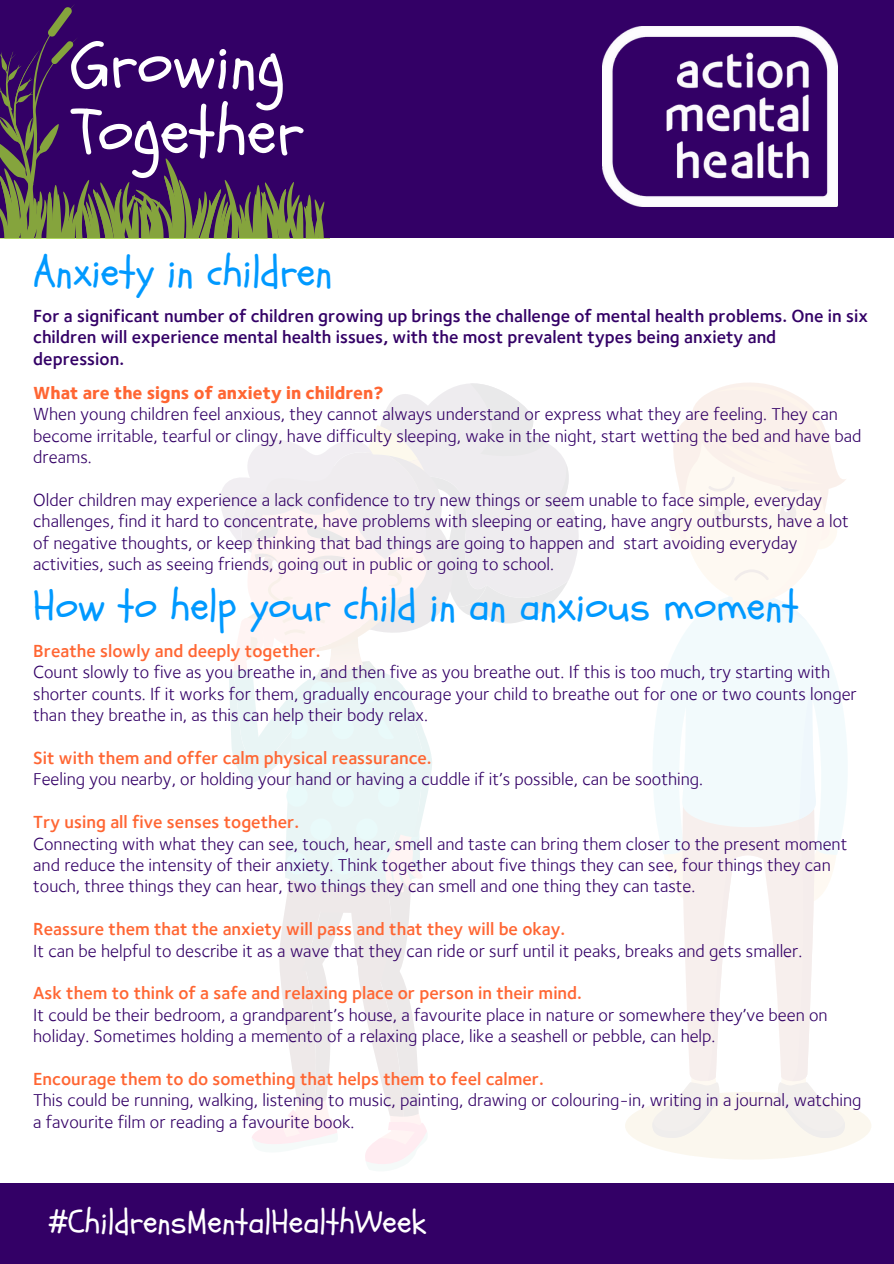
<style>
.page{position:relative;width:894px;height:1264px;background:#fff}
.page>*{position:absolute;margin:0;border:0;box-sizing:border-box;transform-origin:0 0}
.t1{font:66.3px "Schoolbell";color:#fff}
.t2{font:42px "Schoolbell";color:#09f}
.t3{font:33px "Schoolbell";color:#fff}
.t4{font:18px/21.5px "Foundry Sterling";color:#306}
.t5{font:600 18px "Foundry Sterling";color:#f63}
.t6{font:600 18px/21.5px "Foundry Sterling";color:#306}
.t7{font:800 18px "Foundry Sterling";color:#f63}
</style>
<div class="page">
<div style="left:0;top:0;width:893px;height:238px;background:#306"></div>
<div style="left:0;top:1183px;width:893px;height:80px;background:#306"></div>
<img style="left:602px;top:26px;width:234px;height:181px">
<hr style="left:0;top:238px;width:330px;height:1px;background:#9c3">
<svg style="left:0;top:5px;width:324px;height:234px"></svg>
<div style="left:624px;top:1091px;width:247px;height:68px;background:#fbf7ee;border-radius:50%"></div>
<svg style="left:644px;top:383px;width:211px;height:754px"></svg>
<svg style="left:572px;top:508px;width:7px;height:63px"></svg>
<svg style="left:220px;top:383px;width:352px;height:781px"></svg>
<p class="t1" style="left:71px;top:20px;width:215px">Growing</p>
<p class="t1" style="left:72px;top:88px;width:233px">Together</p>
<p class="t2" style="left:33px;top:244px;width:300px">Anxiety in children</p>
<p class="t6" style="left:33px;top:305px;width:836px">For a significant number of children growing up brings the challenge of mental health problems. One in six children will experience mental health issues, with the most prevalent types being anxiety and depression.</p>
<p class="t7" style="left:33px;top:382px;width:351px">What are the signs of anxiety in children?</p>
<p class="t4" style="left:33px;top:403px;width:829px">When young children feel anxious, they cannot always understand or express what they are feeling. They can become irritable, tearful or clingy, have difficulty sleeping, wake in the night, start wetting the bed and have bad dreams.</p>
<p class="t4" style="left:33px;top:489px;width:817px">Older children may experience a lack confidence to try new things or seem unable to face simple, everyday challenges, find it hard to concentrate, have problems with sleeping or eating, have angry outbursts, have a lot of negative thoughts, or keep thinking that bad things are going to happen and start avoiding everyday activities, such as seeing friends, going out in public or going to school.</p>
<p class="t2" style="left:33px;top:577px;width:766px">How to help your child in an anxious moment</p>
<p class="t5" style="left:33px;top:640px;width:289px">Breathe slowly and deeply together.</p>
<p class="t4" style="left:33px;top:661px;width:824px">Count slowly to five as you breathe in, and then five as you breathe out. If this is too much, try starting with shorter counts. If it works for them, gradually encourage your child to breathe out for one or two counts longer than they breathe in, as this can help their body relax.</p>
<p class="t5" style="left:33px;top:747px;width:400px">Sit with them and offer calm physical reassurance.</p>
<p class="t4" style="left:33px;top:768px;width:671px">Feeling you nearby, or holding your hand or having a cuddle if it’s possible, can be soothing.</p>
<p class="t5" style="left:33px;top:811px;width:267px">Try using all five senses together.</p>
<p class="t4" style="left:33px;top:832px;width:815px">Connecting with what they can see, touch, hear, smell and taste can bring them closer to the present moment and reduce the intensity of their anxiety. Think together about five things they can see, four things they can touch, three things they can hear, two things they can smell and one thing they can taste.</p>
<p class="t5" style="left:33px;top:918px;width:533px">Reassure them that the anxiety will pass and that they will be okay.</p>
<p class="t4" style="left:33px;top:939px;width:770px">It can be helpful to describe it as a wave that they can ride or surf until it peaks, breaks and gets smaller.</p>
<p class="t5" style="left:33px;top:982px;width:550px">Ask them to think of a safe and relaxing place or person in their mind.</p>
<p class="t4" style="left:33px;top:1003px;width:795px">It could be their bedroom, a grandparent’s house, a favourite place in nature or somewhere they’ve been on holiday. Sometimes holding a memento of a relaxing place, like a seashell or pebble, can help.</p>
<p class="t5" style="left:33px;top:1068px;width:512px">Encourage them to do something that helps them to feel calmer.</p>
<p class="t4" style="left:33px;top:1089px;width:829px">This could be running, walking, listening to music, painting, drawing or colouring-in, writing in a journal, watching a favourite film or reading a favourite book.</p>
<p class="t3" style="left:48px;top:1199px;width:379px">#ChildrensMentalHealthWeek</p>
</div>
